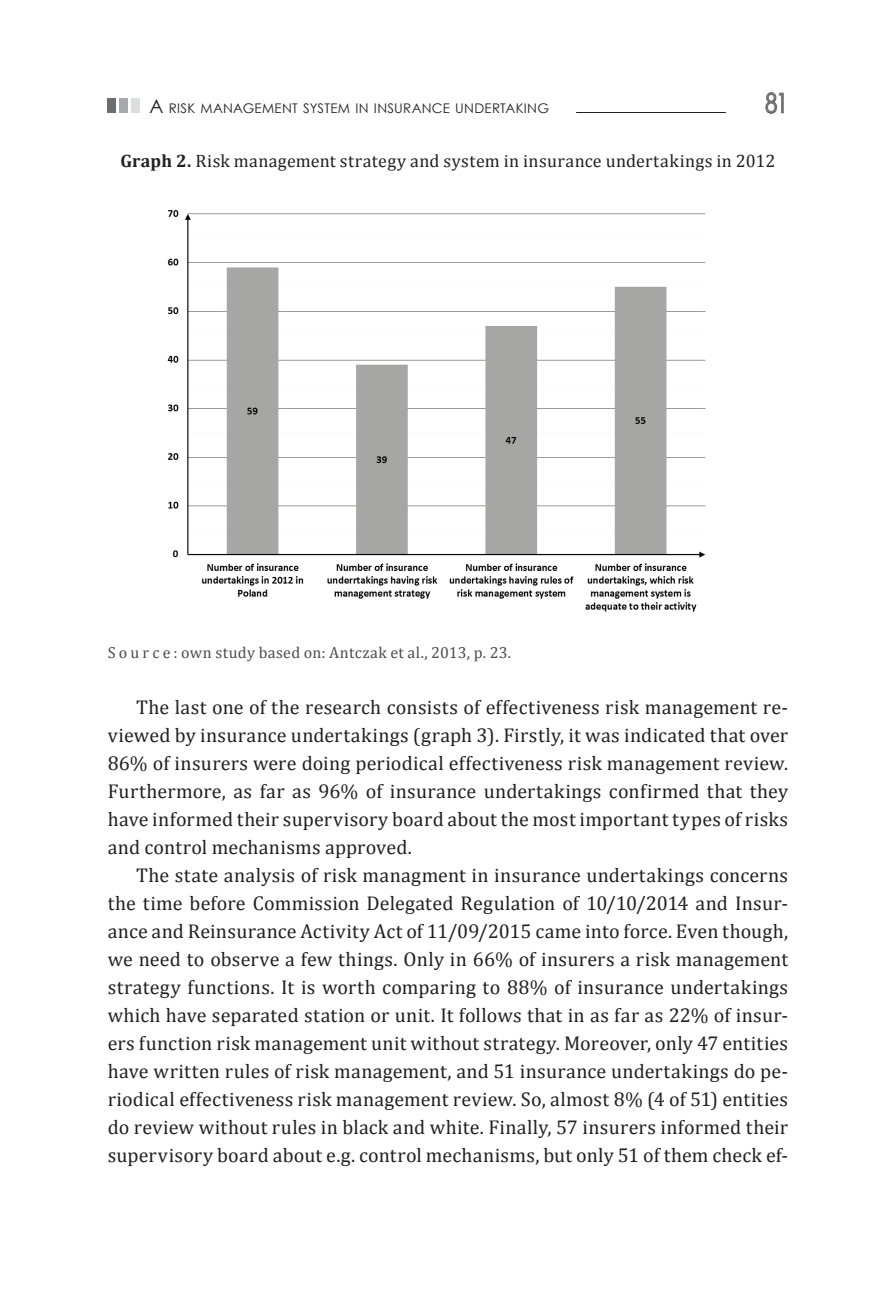
<style>
.page{position:relative;width:896px;height:1293px;background:#fff}
.page>*{position:absolute;margin:0;border:0;box-sizing:border-box;transform-origin:0 0}
.t1{font:27.6px "Century Gothic";color:#6c6d70;scale:.8 1}
.t2{font:20px/28px "Cambria";letter-spacing:.01em;color:#231f20;text-align:justify}
.t3{font:18px "Cambria";letter-spacing:.02em;color:#231f20}
.t4{font:16px "Cambria";letter-spacing:.025em;color:#4b4c4d}
.t5{font:13.4px "Century Gothic";letter-spacing:.02em;color:#231f20}
.s1{font-size:19px}
.s2{font-weight:700}
</style>
<div class="page">
<div style="left:108px;top:99px;width:8px;height:14px;background:#6c6d70"></div>
<div style="left:120px;top:99px;width:8px;height:14px;background:#a8a9ad"></div>
<div style="left:132px;top:99px;width:8px;height:14px;background:#dcdddf"></div>
<svg style="left:765px;top:92px;width:18px;height:22px"></svg>
<hr style="left:576px;top:112px;width:150px;height:1px;background:#231f20">
<img style="left:167px;top:210px;width:539px;height:402px">
<p class="t5" style="left:150px;top:99px;width:401px"><span class="s1">A</span> RISK MANAGEMENT SYSTEM IN INSURANCE UNDERTAKING</p>
<h1 class="t1" style="left:765px;top:84px;width:30px">81</h1>
<p class="t3" style="left:120px;top:150px;width:656px"><span class="s2">Graph 2.</span> Risk management strategy and system in insurance undertakings in 2012</p>
<p class="t4" style="left:108px;top:643px;width:405px">S o u r c e : own study based on: Antczak et al., 2013, p. 23.</p>
<p class="t2" style="left:108px;top:693px;width:682px;text-indent:28px">The last one of the research consists of effectiveness risk management re&shy;viewed by insurance undertakings (graph 3). Firstly, it was indicated that over 86% of insurers were doing periodical effectiveness risk management review.<br>Furthermore, as far as 96% of insurance undertakings confirmed that they have informed their supervisory board about the most important types of risks and control mechanisms approved.</p>
<p class="t2" style="left:108px;top:861px;width:682px;text-indent:28px">The state analysis of risk managment in insurance undertakings concerns the time before Commission Delegated Regulation of 10/10/2014 and Insur&shy;ance and Reinsurance Activity Act of 11/09/2015 came into force. Even though, we need to observe a few things. Only in 66% of insurers a risk management strategy functions. It is worth comparing to 88% of insurance undertakings which have separated station or unit. It follows that in as far as 22% of insur&shy;ers function risk management unit without strategy. Moreover, only 47 entities have written rules of risk management, and 51 insurance undertakings do pe&shy;riodical effectiveness risk management review. So, almost 8% (4 of 51) entities do review without rules in black and white. Finally, 57 insurers informed their supervisory board about e.g. control mechanisms, but only 51 of them check ef-</p>
</div>
